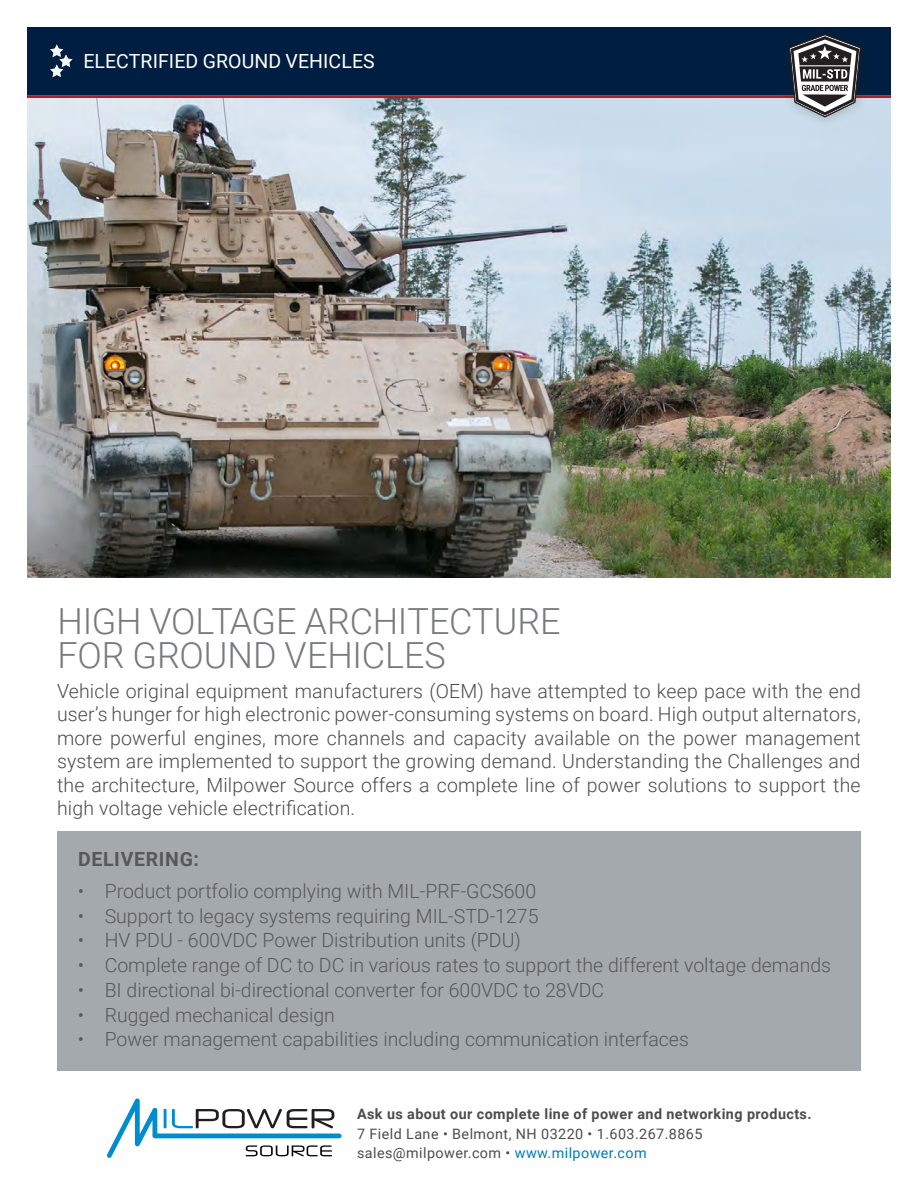
<style>
.page{position:relative;width:918px;height:1188px;background:#fff}
.page>*{position:absolute;margin:0;border:0;box-sizing:border-box;transform-origin:0 0}
.t1{font:300 36px/34.5px "Roboto";letter-spacing:-.005em;color:#787a7d}
.t2{font:300 19.5px/23.4px "Roboto";letter-spacing:.01em;color:#4b4c4d;text-align:justify}
.t3{font:300 19.5px "Roboto";color:#57585a}
.t4{font:19.5px "Roboto";letter-spacing:.005em;color:#fff}
.t5{font:700 19.5px "Roboto";letter-spacing:.035em;color:#57585a}
.t6{font:14.4px/19.6px "Roboto";letter-spacing:.03em;color:#4b4c4d}
.t7{font:700 14.4px "Roboto";letter-spacing:.03em;color:#4b4c4d}
.s1{color:#007cbb}
</style>
<div class="page">
<svg style="left:107px;top:1098px;width:235px;height:60px"></svg>
<div style="left:27px;top:27px;width:864px;height:68px;background:#001e41"></div>
<hr style="left:27px;top:95px;width:864px;height:2px;background:#007cbb">
<hr style="left:27px;top:97px;width:864px;height:1px;background:#b01f27">
<img style="left:27px;top:98px;width:864px;height:479px">
<div style="left:777px;top:23px;width:95px;height:106px;background:#231f20;opacity:.32"></div>
<svg style="left:789px;top:34px;width:72px;height:83px"></svg>
<svg style="left:50px;top:44px;width:23px;height:33px"></svg>
<div style="left:57px;top:831px;width:804px;height:240px;background:#a3a9ad"></div>
<p class="t4" style="left:83px;top:48px;width:293px">ELECTRIFIED GROUND VEHICLES</p>
<h1 class="t1" style="left:58px;top:602px;width:505px">HIGH VOLTAGE ARCHITECTURE<br>FOR GROUND VEHICLES</h1>
<p class="t2" style="left:57px;top:679px;width:805px">Vehicle original equipment manufacturers (OEM) have attempted to keep pace with the end user’s hunger for high electronic power-consuming systems on board. High output alternators, more powerful engines, more channels and capacity available on the power management system are implemented to support the growing demand. Understanding the Challenges and the architecture, Milpower Source offers a complete line of power solutions to support the high voltage vehicle electrification.</p>
<p class="t5" style="left:78px;top:846px;width:122px">DELIVERING:</p>
<p class="t3" style="left:78px;top:877px;width:460px">• Product portfolio complying with MIL-PRF-GCS600</p>
<p class="t3" style="left:78px;top:902px;width:462px">• Support to legacy systems requiring MIL-STD-1275</p>
<p class="t3" style="left:78px;top:927px;width:445px">• HV PDU - 600VDC Power Distribution units (PDU)</p>
<p class="t3" style="left:78px;top:951px;width:755px">• Complete range of DC to DC in various rates to support the different voltage demands</p>
<p class="t3" style="left:78px;top:976px;width:528px">• BI directional bi-directional converter for 600VDC to 28VDC</p>
<p class="t3" style="left:78px;top:1001px;width:259px">• Rugged mechanical design</p>
<p class="t3" style="left:78px;top:1026px;width:613px">• Power management capabilities including communication interfaces</p>
<p class="t7" style="left:357px;top:1104px;width:456px">Ask us about our complete line of power and networking products.</p>
<p class="t6" style="left:357px;top:1123px;width:347px">7 Field Lane • Belmont, NH 03220 • 1.603.267.8865 sales@milpower.com • <span class="s1">www.milpower.com</span></p>
</div>
